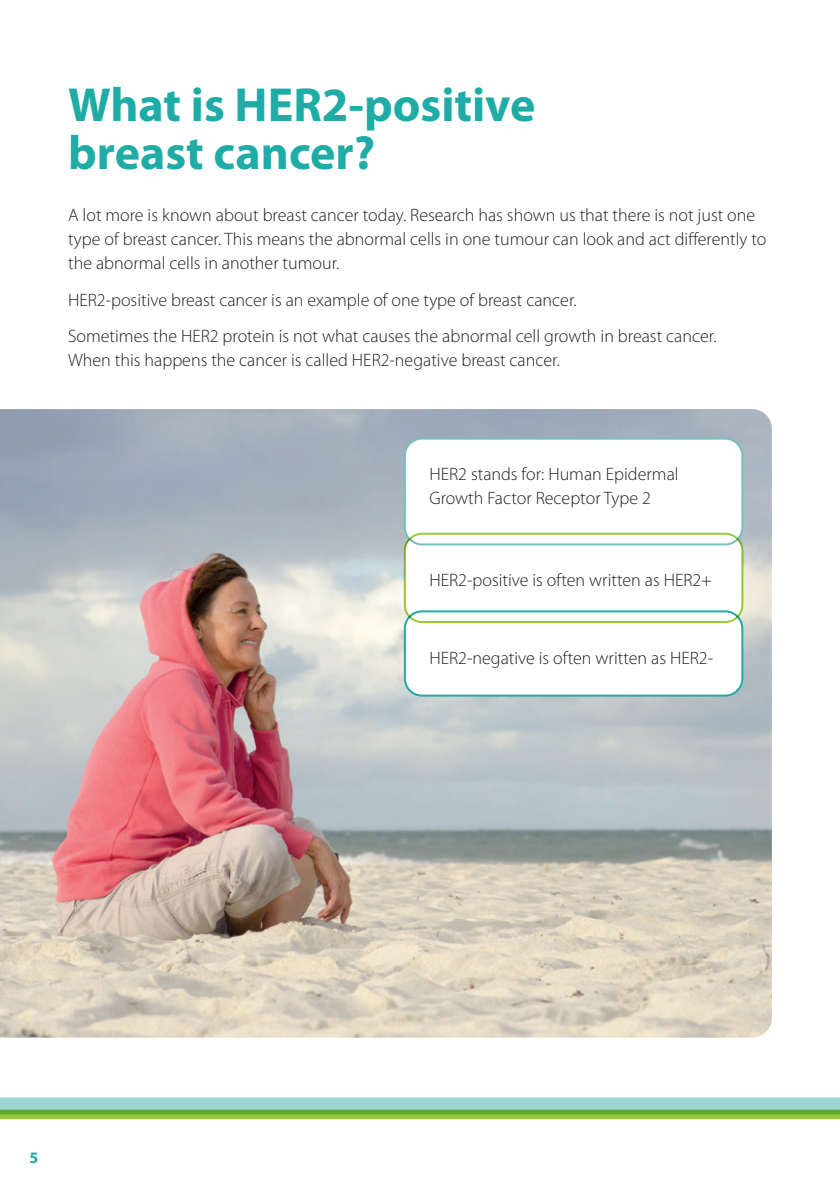
<style>
.page{position:relative;width:840px;height:1191px;background:#fff}
.page>*{position:absolute;margin:0;border:0;box-sizing:border-box;transform-origin:0 0}
.t1{font:700 48px/48px "Myriad Pro";color:#20aca6}
.t2{font:300 18px/24px "Myriad Pro";color:#231f20}
.t3{font:700 16px "Myriad Pro";color:#20aca6}
</style>
<div class="page">
<img style="left:0;top:409px;width:771px;height:628px">
<div style="left:404px;top:438px;width:338px;height:106px;background:#fff;border-radius:17px"></div>
<div style="left:403px;top:437px;width:340px;height:108px;border:2px solid #77c0bd;border-radius:17px"></div>
<div style="left:404px;top:611px;width:338px;height:84px;background:#fff;border-radius:17px"></div>
<div style="left:403px;top:610px;width:340px;height:86px;border:2px solid #20aca6;border-radius:17px"></div>
<div style="left:404px;top:534px;width:338px;height:88px;background:#fff;border-radius:17px"></div>
<div style="left:403px;top:533px;width:340px;height:90px;border:2px solid #99ca3b;border-radius:17px"></div>
<svg style="left:0;top:1097px;width:839px;height:22px;background:#90ca90"></svg>
<h1 class="t1" style="left:68px;top:82px;width:468px">What is HER2-positive breast cancer?</h1>
<p class="t2" style="left:68px;top:204px;width:699px">A lot more is known about breast cancer today. Research has shown us that there is not just one type of breast cancer. This means the abnormal cells in one tumour can look and act differently to the abnormal cells in another tumour.</p>
<p class="t2" style="left:68px;top:282px;width:649px;line-height:36px">HER2-positive breast cancer is an example of one type of breast cancer.<br>Sometimes the HER2 protein is not what causes the abnormal cell growth in breast cancer.</p>
<p class="t2" style="left:68px;top:348px;width:493px">When this happens the cancer is called HER2-negative breast cancer.</p>
<p class="t2" style="left:429px;top:462px;width:250px">HER2 stands for: Human Epidermal<br>Growth Factor Receptor Type 2</p>
<p class="t2" style="left:429px;top:568px;width:284px">HER2-positive is often written as HER2+</p>
<p class="t2" style="left:429px;top:647px;width:285px">HER2-negative is often written as HER2-</p>
<p class="t3" style="left:29px;top:1148px;width:10px">5</p>
</div>
